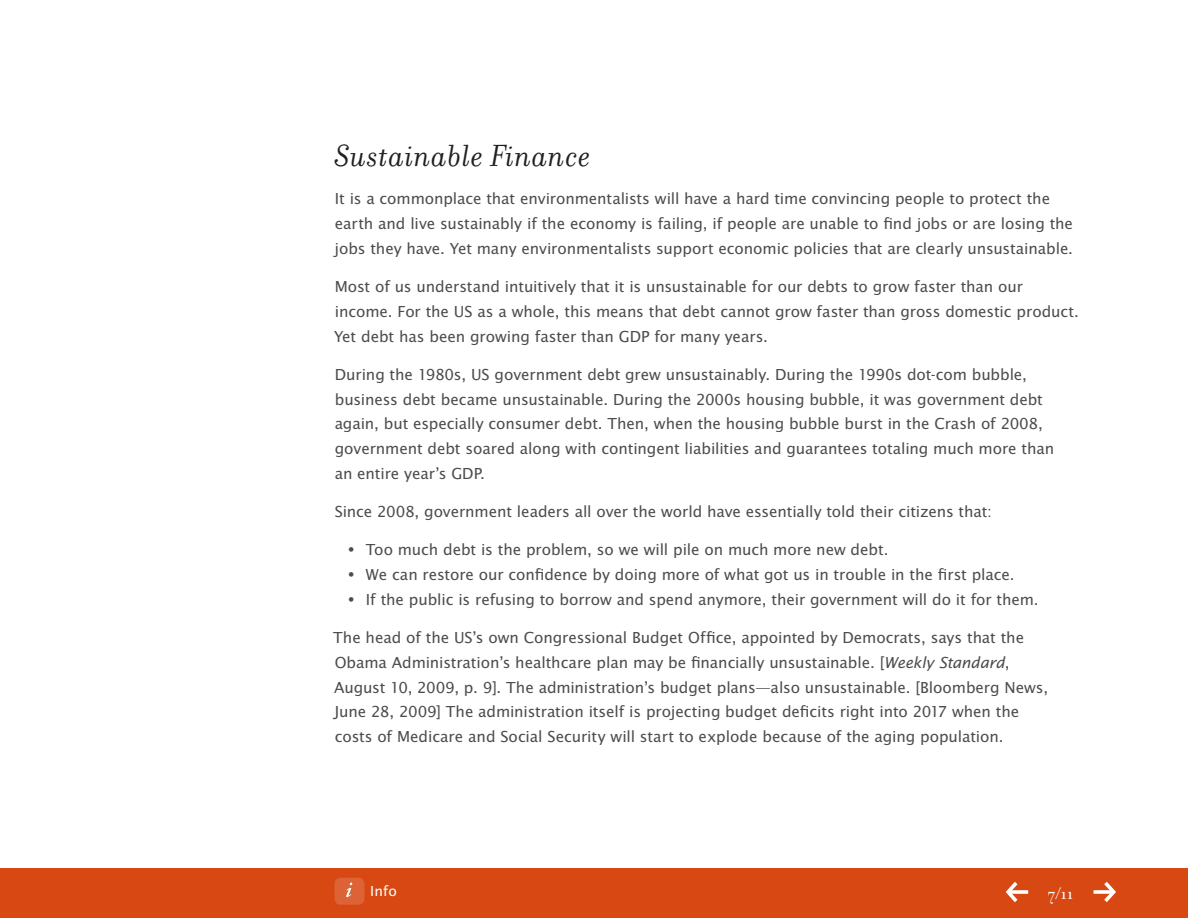
<style>
.page{position:relative;width:1188px;height:918px;background:#fff}
.page>*{position:absolute;margin:0;border:0;box-sizing:border-box;transform-origin:0 0}
.t1{font:italic 33px "Filosofia OT";letter-spacing:.015em;color:#231f20}
.t2{font:18px "Filosofia OT";color:#fff}
.t3{font:16.5px/24.8px "Lucida Sans EFOP";letter-spacing:-.005em;color:#4b4c4d}
.t4{font:15px "Lucida Sans EFOP";color:#fff}
.s1{font-style:italic}
</style>
<div class="page">
<div style="left:0;top:869px;width:1188px;height:49px;background:#d74812"></div>
<div style="left:334px;top:878px;width:30px;height:27px;background:#dd6336;border-radius:6px"></div>
<svg style="left:346px;top:883px;width:6px;height:14px"></svg>
<svg style="left:1006px;top:882px;width:22px;height:20px"></svg>
<svg style="left:1094px;top:882px;width:22px;height:20px"></svg>
<h1 class="t1" style="left:335px;top:138px;width:257px">Sustainable Finance</h1>
<p class="t3" style="left:335px;top:187px;width:740px">It is a commonplace that environmentalists will have a hard time convincing people to protect the earth and live sustainably if the economy is failing, if people are unable to find jobs or are losing the jobs they have. Yet many environmentalists support economic policies that are clearly unsustainable.</p>
<p class="t3" style="left:334px;top:275px;width:747px">Most of us understand intuitively that it is unsustainable for our debts to grow faster than our income. For the US as a whole, this means that debt cannot grow faster than gross domestic product.<br>Yet debt has been growing faster than GDP for many years.</p>
<p class="t3" style="left:335px;top:363px;width:721px">During the 1980s, US government debt grew unsustainably. During the 1990s dot-com bubble, business debt became unsustainable. During the 2000s housing bubble, it was government debt again, but especially consumer debt. Then, when the housing bubble burst in the Crash of 2008, government debt soared along with contingent liabilities and guarantees totaling much more than an entire year’s GDP.</p>
<p class="t3" style="left:335px;top:500px;width:659px">Since 2008, government leaders all over the world have essentially told their citizens that:</p>
<p class="t3" style="left:347px;top:538px;width:543px">• Too much debt is the problem, so we will pile on much more new debt.</p>
<p class="t3" style="left:347px;top:563px;width:670px">• We can restore our confidence by doing more of what got us in trouble in the first place.</p>
<p class="t3" style="left:347px;top:588px;width:694px">• If the public is refusing to borrow and spend anymore, their government will do it for them.</p>
<p class="t3" style="left:333px;top:626px;width:716px">The head of the US’s own Congressional Budget Office, appointed by Democrats, says that the Obama Administration’s healthcare plan may be financially unsustainable. [<span class="s1">Weekly Standard</span>, August 10, 2009, p. 9]. The administration’s budget plans—also unsustainable. [Bloomberg News, June 28, 2009] The administration itself is projecting budget deficits right into 2017 when the costs of Medicare and Social Security will start to explode because of the aging population.</p>
<p class="t4" style="left:370px;top:883px;width:28px">Info</p>
<p class="t2" style="left:1048px;top:884px;width:27px">7/11</p>
</div>
